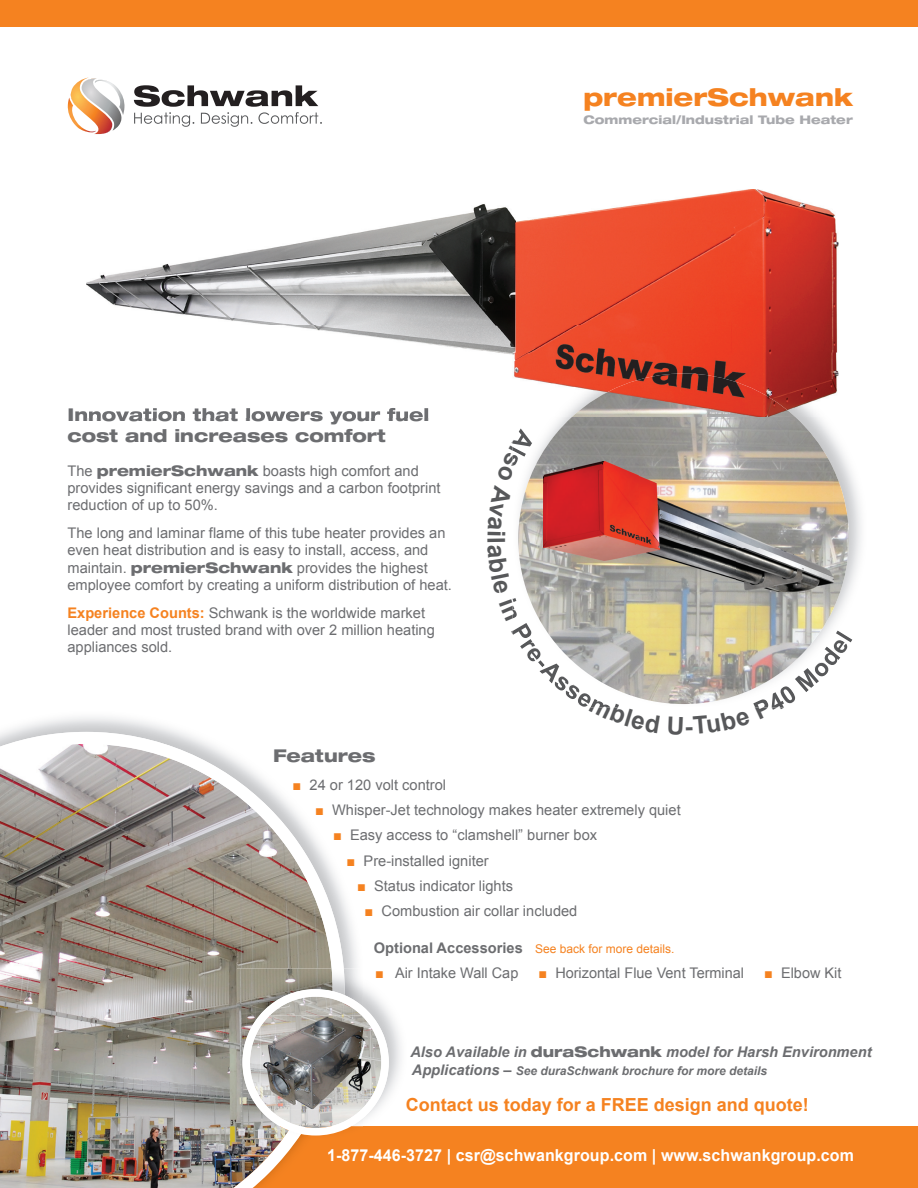
<style>
.page{position:relative;width:918px;height:1188px;background:#fff}
.page>*{position:absolute;margin:0;border:0;box-sizing:border-box;transform-origin:0 0}
.t1{font:800 expanded 24.3px "Helvetica Neue";color:#f58220}
.t2{font:700 18px "Arial";color:#f58220}
.t3{font:800 expanded 17.7px/21.1px "Helvetica Neue";color:#6c6d70}
.t4{font:700 16.5px "Arial";letter-spacing:.005em;color:#fff}
.t5{font:14.7px/17.2px "Arial";color:#6c6d70}
.t6{font:italic 700 14.7px "Arial";color:#6c6d70}
.t7{font:italic 700 12px "Arial";color:#6c6d70}
.t8{font:12px "Arial";color:#f58220}
.t9{font:800 expanded 11.85px "Helvetica Neue";color:#a8a9ad}
.s1{font-family:"Helvetica Neue";font-weight:800;font-stretch:expanded}
.s2{font-weight:700;color:#f58220}
.s3{color:#f58220}
.s4{font-weight:700;font-size:14.7px;color:#6c6d70}
.s5{font-family:"Helvetica Neue";font-weight:800;font-style:normal;font-stretch:expanded}
.s6{font-size:14.7px}
</style>
<div class="page">
<img style="left:526px;top:417px;width:335px;height:287px">
<img style="left:512px;top:440px;width:6px;height:5px">
<img style="left:512px;top:623px;width:21px;height:16px">
<img style="left:520px;top:639px;width:15px;height:10px">
<img style="left:525px;top:646px;width:18px;height:17px">
<img style="left:539px;top:659px;width:25px;height:25px">
<img style="left:553px;top:675px;width:17px;height:17px">
<img style="left:564px;top:683px;width:17px;height:18px">
<img style="left:576px;top:691px;width:17px;height:16px">
<img style="left:778px;top:684px;width:20px;height:20px">
<img style="left:795px;top:668px;width:24px;height:24px">
<img style="left:812px;top:660px;width:19px;height:19px">
<img style="left:819px;top:646px;width:22px;height:21px">
<img style="left:832px;top:638px;width:17px;height:17px">
<img style="left:836px;top:630px;width:17px;height:13px">
<img style="left:518px;top:417px;width:54px;height:120px">
<div style="left:0;top:0;width:918px;height:27px;background:#f58220"></div>
<div style="left:0;top:1126px;width:918px;height:62px;background:#f58220"></div>
<img style="left:0;top:732px;width:345px;height:456px">
<img style="left:237px;top:969px;width:46px;height:170px">
<img style="left:283px;top:969px;width:62px;height:170px">
<svg style="left:242px;top:989px;width:147px;height:147px"></svg>
<img style="left:543px;top:461px;width:290px;height:131px">
<img style="left:270px;top:1016px;width:92px;height:93px">
<img style="left:261px;top:1016px;width:9px;height:93px">
<img style="left:362px;top:1016px;width:9px;height:93px">
<img style="left:86px;top:192px;width:645px;height:134px">
<img style="left:731px;top:189px;width:108px;height:164px">
<img style="left:291px;top:326px;width:118px;height:16px">
<img style="left:409px;top:326px;width:107px;height:28px">
<img style="left:516px;top:326px;width:216px;height:27px">
<img style="left:512px;top:353px;width:327px;height:64px">
<img style="left:572px;top:373px;width:223px;height:44px">
<img style="left:86px;top:408px;width:343px;height:9px">
<svg style="left:68px;top:77px;width:57px;height:57px"></svg>
<svg style="left:134px;top:85px;width:188px;height:42px"></svg>
<svg style="left:512px;top:446px;width:14px;height:173px"></svg>
<svg style="left:589px;top:699px;width:71px;height:9px"></svg>
<svg style="left:668px;top:691px;width:118px;height:17px"></svg>
<p class="t3" style="left:68px;top:404px;width:363px">Innovation that lowers your fuel cost and increases comfort</p>
<p class="t5" style="left:68px;top:462px;width:375px">The <span class="s1">premierSchwank</span> boasts high comfort and provides significant energy savings and a carbon footprint reduction of up to 50%.</p>
<p class="t5" style="left:68px;top:525px;width:386px">The long and laminar flame of this tube heater provides an even heat distribution and is easy to install, access, and maintain. <span class="s1">premierSchwank</span> provides the highest employee comfort by creating a uniform distribution of heat.</p>
<p class="t5" style="left:68px;top:604px;width:369px"><span class="s2">Experience Counts:</span> Schwank is the worldwide market leader and most trusted brand with over 2 million heating appliances sold.</p>
<h1 class="t1" style="left:584px;top:82px;width:271px">premierSchwank</h1>
<p class="t9" style="left:584px;top:112px;width:271px">Commercial/Industrial Tube Heater</p>
<p class="t3" style="left:273px;top:744px;width:104px">Features</p>
<p class="t5" style="left:293px;top:776px;width:155px"><span class="s3">■</span> 24 or 120 volt control</p>
<p class="t5" style="left:315px;top:801px;width:367px"><span class="s3">■</span> Whisper-Jet technology makes heater extremely quiet</p>
<p class="t5" style="left:333px;top:827px;width:266px"><span class="s3">■</span> Easy access to “clamshell” burner box</p>
<p class="t5" style="left:347px;top:852px;width:144px"><span class="s3">■</span> Pre-installed igniter</p>
<p class="t5" style="left:357px;top:878px;width:157px"><span class="s3">■</span> Status indicator lights</p>
<p class="t5" style="left:365px;top:903px;width:214px"><span class="s3">■</span> Combustion air collar included</p>
<p class="t8" style="left:374px;top:940px;width:302px"><span class="s4">Optional Accessories</span> See back for more details.</p>
<p class="t5" style="left:375px;top:964px;width:145px"><span class="s3">■</span> Air Intake Wall Cap</p>
<p class="t5" style="left:539px;top:964px;width:207px"><span class="s3">■</span> Horizontal Flue Vent Terminal</p>
<p class="t5" style="left:764px;top:964px;width:79px"><span class="s3">■</span> Elbow Kit</p>
<p class="t6" style="left:410px;top:1043px;width:463px">Also Available in <span class="s5">duraSchwank</span> model for Harsh Environment</p>
<p class="t7" style="left:412px;top:1063px;width:357px"><span class="s6">Applications –</span> See duraSchwank brochure for more details</p>
<p class="t2" style="left:406px;top:1093px;width:405px">Contact us today for a FREE design and quote!</p>
<p class="t4" style="left:327px;top:1144px;width:528px">1-877-446-3727 | csr@schwankgroup.com | www.schwankgroup.com</p>
</div>
